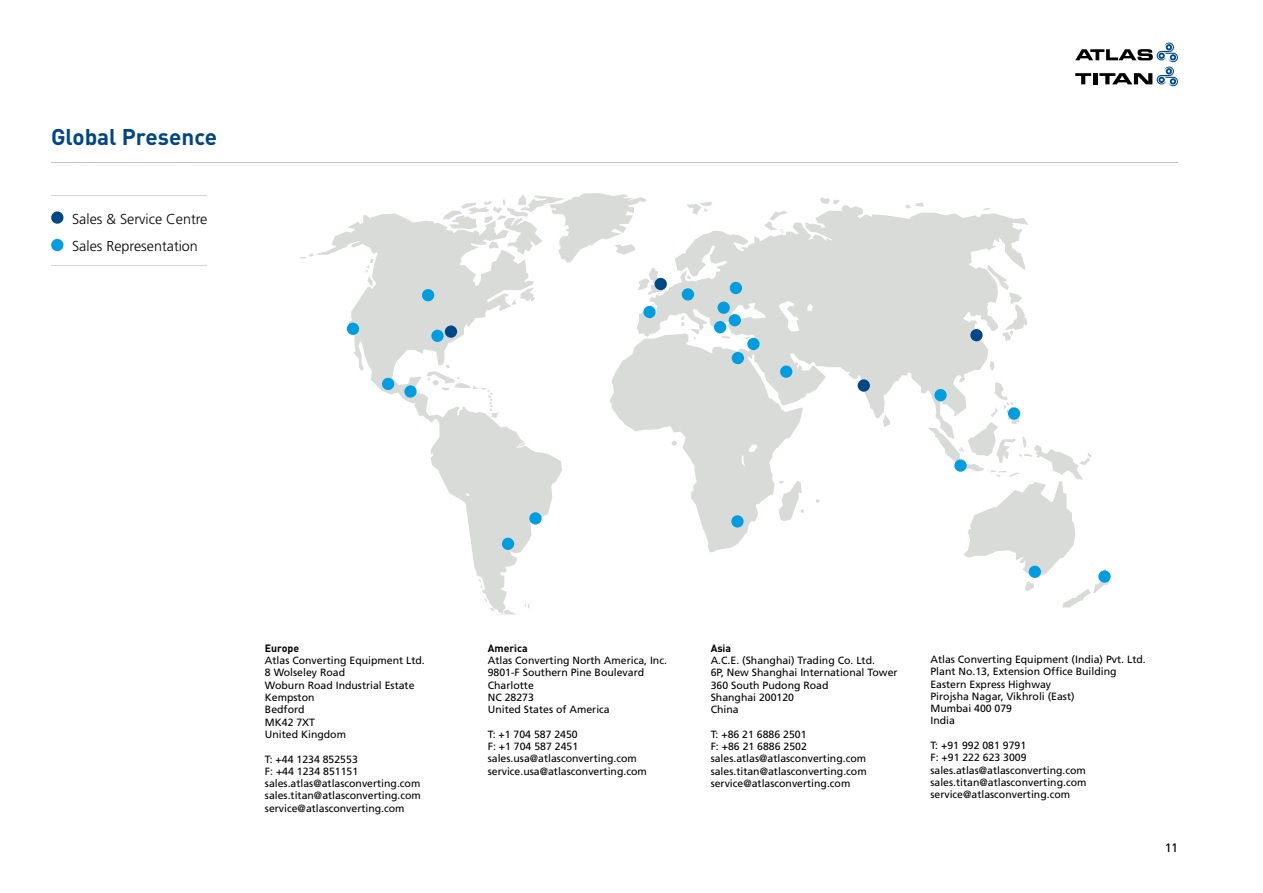
<style>
.page{position:relative;width:1263px;height:893px;background:#fff}
.page>*{position:absolute;margin:0;border:0;box-sizing:border-box;transform-origin:0 0}
.t1{font:700 22.5px "DIN";color:#004687}
.t2{font:300 14.4px/27px "Frutiger";color:#000}
.t3{font:500 12px "DIN";color:#000}
.t4{font:10.5px/12.3px "Frutiger";color:#000}
.t5{font:700 10.5px "DIN";color:#000}
</style>
<div class="page">
<hr style="left:51px;top:162px;width:1127px;height:1px;background:#c1c4c1">
<svg style="left:300px;top:193px;width:729px;height:273px"></svg>
<svg style="left:433px;top:377px;width:676px;height:237px"></svg>
<div style="left:347px;top:323px;width:12px;height:12px;background:#009ee0;border-radius:50%"></div>
<div style="left:422px;top:289px;width:12px;height:12px;background:#009ee0;border-radius:50%"></div>
<div style="left:445px;top:325px;width:12px;height:13px;background:#004788;border-radius:50%"></div>
<div style="left:655px;top:278px;width:12px;height:12px;background:#004788;border-radius:50%"></div>
<div style="left:858px;top:379px;width:12px;height:13px;background:#004788;border-radius:50%"></div>
<div style="left:970px;top:329px;width:13px;height:12px;background:#004788;border-radius:50%"></div>
<div style="left:431px;top:330px;width:13px;height:12px;background:#009ee0;border-radius:50%"></div>
<div style="left:643px;top:306px;width:13px;height:12px;background:#009ee0;border-radius:50%"></div>
<div style="left:682px;top:288px;width:12px;height:13px;background:#009ee0;border-radius:50%"></div>
<div style="left:730px;top:282px;width:12px;height:12px;background:#009ee0;border-radius:50%"></div>
<div style="left:717px;top:302px;width:13px;height:12px;background:#009ee0;border-radius:50%"></div>
<div style="left:714px;top:321px;width:12px;height:12px;background:#009ee0;border-radius:50%"></div>
<div style="left:729px;top:314px;width:12px;height:12px;background:#009ee0;border-radius:50%"></div>
<div style="left:747px;top:338px;width:13px;height:12px;background:#009ee0;border-radius:50%"></div>
<div style="left:732px;top:352px;width:12px;height:12px;background:#009ee0;border-radius:50%"></div>
<div style="left:780px;top:365px;width:12px;height:13px;background:#009ee0;border-radius:50%"></div>
<div style="left:934px;top:389px;width:13px;height:12px;background:#009ee0;border-radius:50%"></div>
<div style="left:1008px;top:407px;width:12px;height:13px;background:#009ee0;border-radius:50%"></div>
<svg style="left:954px;top:459px;width:13px;height:13px"></svg>
<svg style="left:1098px;top:570px;width:13px;height:13px"></svg>
<div style="left:1029px;top:566px;width:12px;height:12px;background:#009ee0;border-radius:50%"></div>
<svg style="left:731px;top:515px;width:13px;height:13px"></svg>
<div style="left:502px;top:538px;width:12px;height:12px;background:#009ee0;border-radius:50%"></div>
<svg style="left:529px;top:512px;width:13px;height:13px"></svg>
<div style="left:382px;top:378px;width:12px;height:12px;background:#009ee0;border-radius:50%"></div>
<svg style="left:404px;top:385px;width:13px;height:13px"></svg>
<hr style="left:51px;top:195px;width:156px;height:1px;background:#d4d7d3">
<hr style="left:51px;top:265px;width:156px;height:1px;background:#d4d7d3">
<div style="left:51px;top:211px;width:12px;height:13px;background:#004788;border-radius:50%"></div>
<div style="left:51px;top:239px;width:12px;height:12px;background:#009ee0;border-radius:50%"></div>
<svg style="left:1075px;top:43px;width:103px;height:43px"></svg>
<h1 class="t1" style="left:51px;top:123px;width:168px">Global Presence</h1>
<h2 class="t2" style="left:72px;top:205px;width:137px">Sales &amp; Service Centre<br>Sales Representation</h2>
<h2 class="t2" style="left:33px;top:232px;width:137px">Sales &amp; Servic Centre</h2>
<p class="t5" style="left:265px;top:641px;width:36px">Europe</p>
<p class="t4" style="left:265px;top:654px;width:161px">Atlas Converting Equipment Ltd.<br>8 Wolseley Road<br>Woburn Road Industrial Estate<br>Kempston<br>Bedford<br>MK42 7XT<br>United Kingdom</p>
<p class="t4" style="left:265px;top:753px;width:158px">T: +44 1234 852553<br>F: +44 1234 851151 sales.atlas@atlasconverting.com sales.titan@atlasconverting.com service@atlasconverting.com</p>
<p class="t5" style="left:488px;top:641px;width:41px">America</p>
<p class="t4" style="left:488px;top:654px;width:181px">Atlas Converting North America, Inc.<br>9801-F Southern Pine Boulevard<br>Charlotte<br>NC 28273<br>United States of America</p>
<p class="t4" style="left:488px;top:728px;width:160px">T: +1 704 587 2450<br>F: +1 704 587 2451 sales.usa@atlasconverting.com service.usa@atlasconverting.com</p>
<p class="t5" style="left:711px;top:641px;width:22px">Asia</p>
<p class="t4" style="left:711px;top:654px;width:188px">A.C.E. (Shanghai) Trading Co. Ltd.<br>6P, New Shanghai International Tower<br>360 South Pudong Road<br>Shanghai 200120<br>China</p>
<p class="t4" style="left:711px;top:728px;width:158px">T: +86 21 6886 2501<br>F: +86 21 6886 2502 sales.atlas@atlasconverting.com sales.titan@atlasconverting.com service@atlasconverting.com</p>
<p class="t4" style="left:930px;top:653px;width:217px">Atlas Converting Equipment (India) Pvt. Ltd.<br>Plant No.13, Extension Office Building<br>Eastern Express Highway<br>Pirojsha Nagar, Vikhroli (East)<br>Mumbai 400 079<br>India</p>
<p class="t4" style="left:930px;top:739px;width:158px">T: +91 992 081 9791<br>F: +91 222 623 3009 sales.atlas@atlasconverting.com sales.titan@atlasconverting.com service@atlasconverting.com</p>
<p class="t3" style="left:1165px;top:840px;width:14px">11</p>
</div>
